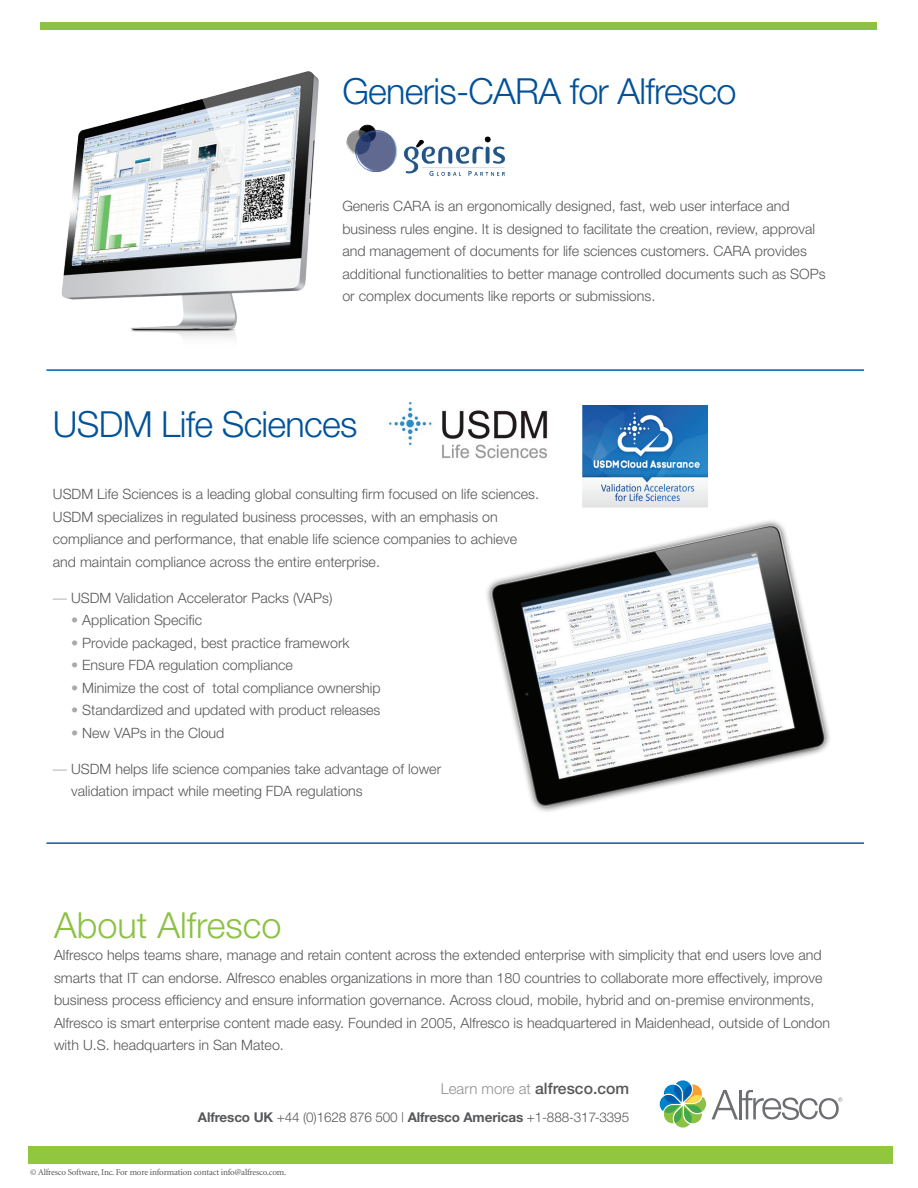
<style>
.page{position:relative;width:918px;height:1188px;background:#fff}
.page>*{position:absolute;margin:0;border:0;box-sizing:border-box;transform-origin:0 0}
.t1{font:300 36px "Helvetica Neue";letter-spacing:-.02em;color:#01529a}
.t2{font:300 36px "Helvetica Neue";color:#8cc144}
.t3{font:500 15.75px "Helvetica Neue";color:#57585a}
.t4{font:300 14.25px/22.5px "Helvetica Neue";color:#57585a}
.t5{font:300 13.5px "Helvetica Neue";letter-spacing:-.01em;color:#57585a}
.t6{font:9px "Minion";letter-spacing:-.02em;color:#57585a}
.s1{color:#a8a9ad}
.s2{font-weight:300;font-size:15px;color:#919295}
.s3{font-weight:700}
</style>
<div class="page">
<svg style="left:659px;top:1080px;width:183px;height:48px"></svg>
<div style="left:28px;top:1146px;width:864px;height:17px;background:#90c73f"></div>
<div style="left:40px;top:23px;width:838px;height:7px;background:#8cc144"></div>
<img style="left:347px;top:124px;width:159px;height:52px">
<img style="left:388px;top:401px;width:160px;height:58px">
<img style="left:62px;top:71px;width:256px;height:267px">
<img style="left:582px;top:405px;width:126px;height:102px">
<img style="left:486px;top:520px;width:344px;height:292px">
<hr style="left:46px;top:369px;width:818px;height:2px;background:#015dab">
<hr style="left:46px;top:842px;width:818px;height:2px;background:#015dab">
<h1 class="t1" style="left:342px;top:69px;width:396px">Generis-CARA for Alfresco</h1>
<p class="t4" style="left:342px;top:195px;width:485px">Generis CARA is an ergonomically designed, fast, web user interface and business rules engine. It is designed to facilitate the creation, review, approval and management of documents for life sciences customers. CARA provides additional functionalities to better manage controlled documents such as SOPs or complex documents like reports or submissions.</p>
<h1 class="t1" style="left:53px;top:402px;width:306px">USDM Life Sciences</h1>
<p class="t4" style="left:53px;top:483px;width:488px">USDM Life Sciences is a leading global consulting firm focused on life sciences.<br>USDM specializes in regulated business processes, with an emphasis on compliance and performance, that enable life science companies to achieve and maintain compliance across the entire enterprise.</p>
<p class="t4" style="left:53px;top:586px;width:281px"><span class="s1">—</span> USDM Validation Accelerator Packs (VAPs)</p>
<p class="t4" style="left:71px;top:609px;width:133px"><span class="s1">•</span> Application Specific</p>
<p class="t4" style="left:71px;top:631px;width:280px"><span class="s1">•</span> Provide packaged, best practice framework</p>
<p class="t4" style="left:71px;top:654px;width:223px"><span class="s1">•</span> Ensure FDA regulation compliance</p>
<p class="t4" style="left:71px;top:676px;width:311px"><span class="s1">•</span> Minimize the cost of total compliance ownership</p>
<p class="t4" style="left:71px;top:699px;width:311px"><span class="s1">•</span> Standardized and updated with product releases</p>
<p class="t4" style="left:71px;top:721px;width:155px"><span class="s1">•</span> New VAPs in the Cloud</p>
<p class="t4" style="left:71px;top:757px;width:372px;text-indent:-18px"><span class="s1">—</span> USDM helps life science companies take advantage of lower validation impact while meeting FDA regulations</p>
<h1 class="t2" style="left:54px;top:903px;width:229px">About Alfresco</h1>
<p class="t4" style="left:54px;top:944px;width:778px">Alfresco helps teams share, manage and retain content across the extended enterprise with simplicity that end users love and smarts that IT can endorse. Alfresco enables organizations in more than 180 countries to collaborate more effectively, improve business process efficiency and ensure information governance. Across cloud, mobile, hybrid and on-premise environments, Alfresco is smart enterprise content made easy. Founded in 2005, Alfresco is headquartered in Maidenhead, outside of London with U.S. headquarters in San Mateo.</p>
<p class="t3" style="left:441px;top:1079px;width:190px"><span class="s2">Learn more at</span> alfresco.com</p>
<p class="t5" style="left:198px;top:1109px;width:433px"><span class="s3">Alfresco UK</span> +44 (0)1628 876 500 | <span class="s3">Alfresco Americas</span> +1-888-317-3395</p>
<p class="t6" style="left:30px;top:1168px;width:257px">© Alfresco Software, Inc. For more information contact info@alfresco.com.</p>
</div>
